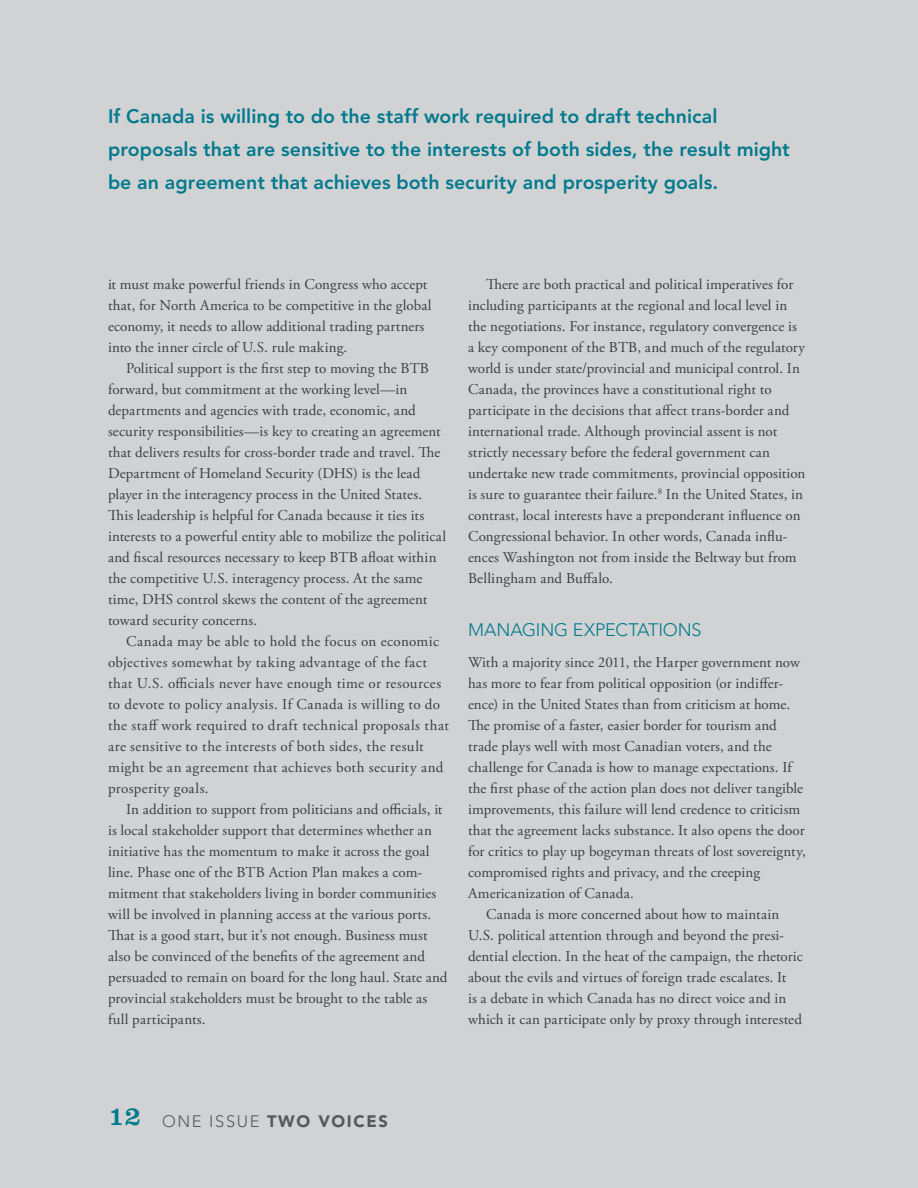
<style>
.page{position:relative;width:918px;height:1188px;background:#d1d2d4}
.page>*{position:absolute;margin:0;border:0;box-sizing:border-box;transform-origin:0 0}
.t1{font:800 19.5px/33px "Avenir LT Std";letter-spacing:.005em;color:#027a8d}
.t2{font:300 18px "Avenir LT Std";letter-spacing:-.005em;color:#027a8d}
.t3{font:900 16.5px "Avenir LT Std";letter-spacing:.1em;color:#57585a}
.t4{font:15px/21px "Adobe Garamond Pro";letter-spacing:.01em;color:#3e3e3f}
.t5{font:15px/21px "Adobe Garamond Pro";letter-spacing:.03em;color:#3e3e3f}
.s1{font-family:"Clarendon LT Std";font-weight:400;font-size:27px;color:#027a8d}
.s2{font-weight:300}
</style>
<div class="page">
<h1 class="t1" style="left:108px;top:100px;width:683px">If Canada is willing to do the staff work required to draft technical proposals that are sensitive to the interests of both sides, the result might be an agreement that achieves both security and prosperity goals.</h1>
<p class="t4" style="left:108px;top:275px;width:325px">it must make powerful friends in Congress who accept that, for North America to be competitive in the global economy, it needs to allow additional trading partners into the inner circle of U.S. rule making.</p>
<p class="t4" style="left:108px;top:359px;width:340px;text-indent:18px">Political support is the first step to moving the BTB forward, but commitment at the working level—in departments and agencies with trade, economic, and security responsibilities—is key to creating an agreement that delivers results for cross-border trade and travel. The Department of Homeland Security (DHS) is the lead player in the interagency process in the United States.<br>This leadership is helpful for Canada because it ties its interests to a powerful entity able to mobilize the political and fiscal resources necessary to keep BTB afloat within the competitive U.S. interagency process. At the same time, DHS control skews the content of the agreement toward security concerns.</p>
<p class="t5" style="left:108px;top:632px;width:342px;text-indent:18px">Canada may be able to hold the focus on economic objectives somewhat by taking advantage of the fact that U.S. officials never have enough time or resources to devote to policy analysis. If Canada is willing to do the staff work required to draft technical proposals that are sensitive to the interests of both sides, the result might be an agreement that achieves both security and prosperity goals.</p>
<p class="t4" style="left:108px;top:800px;width:341px;text-indent:18px">In addition to support from politicians and officials, it is local stakeholder support that determines whether an initiative has the momentum to make it across the goal line. Phase one of the BTB Action Plan makes a com&shy;mitment that stakeholders living in border communities will be involved in planning access at the various ports.<br>That is a good start, but it’s not enough. Business must also be convinced of the benefits of the agreement and persuaded to remain on board for the long haul. State and provincial stakeholders must be brought to the table as full participants.</p>
<p class="t4" style="left:468px;top:275px;width:339px;text-indent:18px">There are both practical and political imperatives for including participants at the regional and local level in the negotiations. For instance, regulatory convergence is a key component of the BTB, and much of the regulatory world is under state/provincial and municipal control. In Canada, the provinces have a constitutional right to participate in the decisions that affect trans-border and international trade. Although provincial assent is not strictly necessary before the federal government can undertake new trade commitments, provincial opposition is sure to guarantee their failure.<sup>8</sup> In the United States, in contrast, local interests have a preponderant influence on Congressional behavior. In other words, Canada influ&shy;ences Washington not from inside the Beltway but from Bellingham and Buffalo.</p>
<p class="t2" style="left:468px;top:619px;width:22px">MANA</p>
<p class="t2" style="left:522px;top:619px;width:181px">GIN G EXPECTATIONS</p>
<p class="t4" style="left:468px;top:653px;width:334px">With a majority since 2011, the Harper government now</p>
<p class="t4" style="left:468px;top:674px;width:317px">has more to fear from political opposition (or indiffer-</p>
<p class="t4" style="left:468px;top:695px;width:324px">ence) in the United States than from criticism at home.</p>
<p class="t4" style="left:468px;top:716px;width:310px">The promise of a faster, easier border for tourism and</p>
<p class="t4" style="left:468px;top:737px;width:305px">trade plays well with most Canadian voters, and the</p>
<p class="t4" style="left:468px;top:758px;width:325px">challenge for Canada is how to manage expectations. If</p>
<p class="t4" style="left:468px;top:779px;width:337px">the first phase of the action plan does not deliver tangible</p>
<p class="t4" style="left:468px;top:800px;width:334px">improvements, this failure will lend credence to criticism</p>
<p class="t4" style="left:468px;top:821px;width:338px">that the agreement lacks substance. It also opens the door</p>
<p class="t4" style="left:468px;top:842px;width:339px">for critics to play up bogeyman threats of lost sovereignty,</p>
<p class="t4" style="left:468px;top:863px;width:294px">compromised rights and privacy, and the creeping</p>
<p class="t4" style="left:468px;top:884px;width:167px">Americanization of Canada.</p>
<p class="t4" style="left:486px;top:905px;width:295px">Canada is more concerned about how to maintain</p>
<p class="t4" style="left:468px;top:926px;width:318px">U.S. political attention through and beyond the presi-</p>
<p class="t4" style="left:468px;top:947px;width:336px">dential election. In the heat of the campaign, the rhetoric</p>
<p class="t4" style="left:468px;top:968px;width:320px">about the evils and virtues of foreign trade escalates. It</p>
<p class="t4" style="left:468px;top:989px;width:320px">is a debate in which Canada has no direct voice and in</p>
<p class="t4" style="left:468px;top:1010px;width:336px">which it can participate only by proxy through interested</p>
<p class="t3" style="left:108px;top:1111px;width:282px"><span class="s1">12</span> <span class="s2">ONE ISSUE</span> TWO VOICES</p>
</div>
